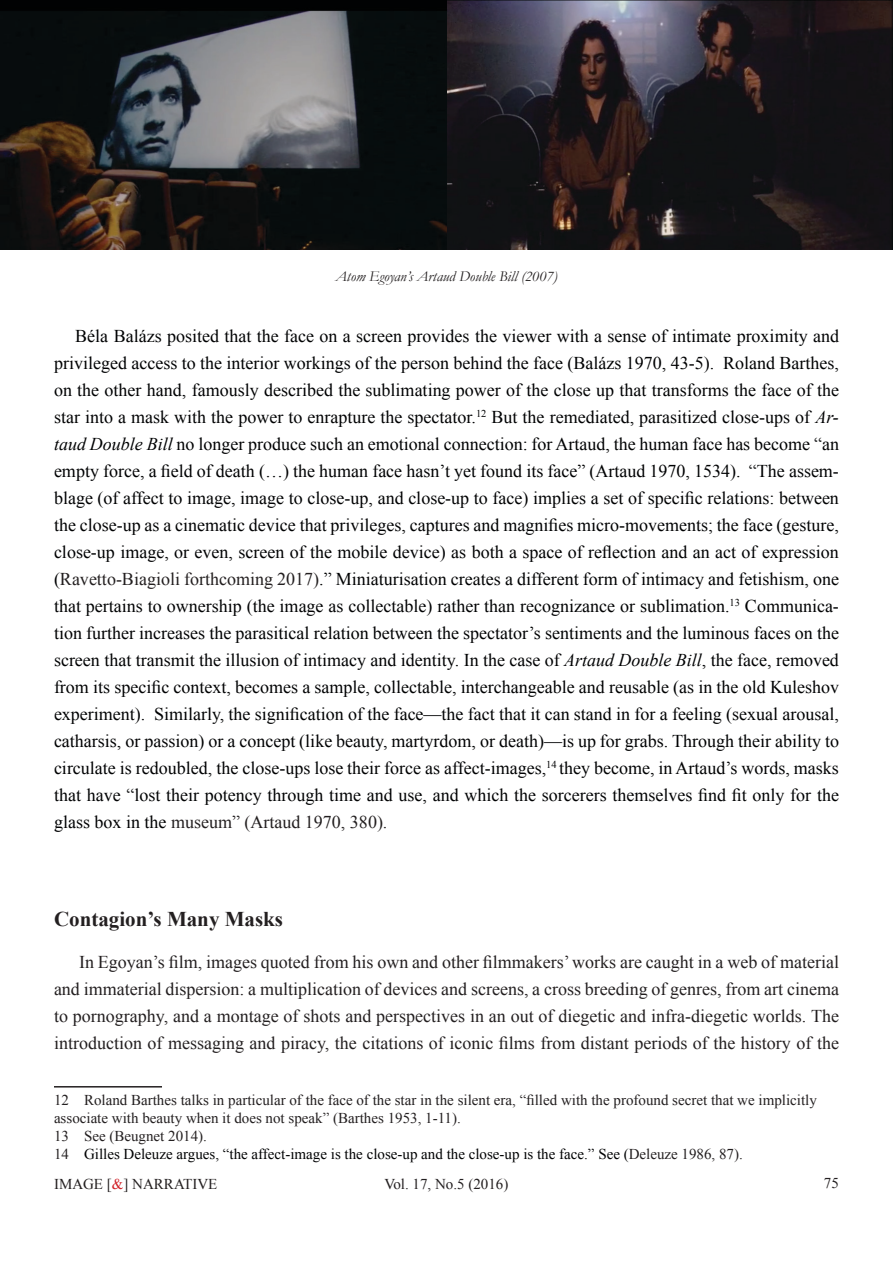
<style>
.page{position:relative;width:893px;height:1263px;background:#fff}
.page>*{position:absolute;margin:0;border:0;box-sizing:border-box;transform-origin:0 0}
.Subtitle{font:700 21px "Times New Roman";color:#231f20}
.Body_Text{font:18px/27px "Times New Roman";color:#010203;text-align:justify}
.Body_Text-2{font:18px/27px "Times New Roman";color:#231f20;text-align:justify}
.Footnotes{font:15px/18px "Times New Roman";color:#231f20}
.Footnotes-2{font:15px "Times New Roman";color:#010203}
.Illustration{font:italic 15px "Garamond";color:#231f20}
.s1{font-style:italic}
.s2{color:#231f20}
.s3{color:#d2232a}
</style>
<div class="page">
<hr style="left:54px;top:1086px;width:108px;height:1px;background:#231f20">
<img style="left:446px;top:0;width:447px;height:250px">
<img style="left:0;top:0;width:446px;height:250px">
<p class="Illustration" style="left:336px;top:266px;width:223px">Atom Egoyan’s Artaud Double Bill (2007)</p>
<p class="Body_Text" style="left:54px;top:322px;width:786px;text-indent:21px">Béla Balázs posited that the face on a screen provides the viewer with a sense of intimate proximity and privileged access to the interior workings of the person behind the face (Balázs 1970, 43-5). Roland Barthes, on the other hand, famously described the sublimating power of the close up that transforms the face of the star into a mask with the power to enrapture the spectator.<sup>12</sup> But the remediated, parasitized close-ups of <span class="s1">Ar&shy;taud Double Bill</span> no longer produce such an emotional connection: for Artaud, the human face has become “an empty force, a field of death (…) the human face hasn’t yet found its face” (Artaud 1970, 1534). “The assem&shy;blage (of affect to image, image to close-up, and close-up to face) implies a set of specific relations: between the close-up as a cinematic device that privileges, captures and magnifies micro-movements; the face (gesture, close-up image, or even, screen of the mobile device) as both a space of reflection and an act of expression (<span class="s2">Ravetto-Biagioli forthcoming 2017)</span>.” Miniaturisation creates a different form of intimacy and fetishism, one that pertains to ownership (the image as collectable) rather than recognizance or sublimation.<sup>13</sup> Communica&shy;tion further increases the parasitical relation between the spectator’s sentiments and the luminous faces on the screen that transmit the illusion of intimacy and identity. In the case of <span class="s1">Artaud Double Bill</span>, the face, removed from its specific context, becomes a sample, collectable, interchangeable and reusable (as in the old Kuleshov experiment). Similarly, the signification of the face—the fact that it can stand in for a feeling (sexual arousal, catharsis, or passion) or a concept (like beauty, martyrdom, or death)—is up for grabs. Through their ability to circulate is redoubled, the close-ups lose their force as affect-images,<sup>14</sup> they become, in Artaud’s words, masks that have “lost their potency through time and use, and which the sorcerers themselves find fit only for the glass box in the <span class="s2">museum” (Artaud 1970, 380).</span></p>
<p class="Subtitle" style="left:54px;top:904px;width:231px">Contagion’s Many Masks</p>
<p class="Body_Text-2" style="left:54px;top:948px;width:786px;text-indent:25px">In Egoyan’s film, images quoted from his own and other filmmakers’ works are caught in a web of material and immaterial dispersion: a multiplication of devices and screens, a cross breeding of genres, from art cinema to pornography, and a montage of shots and perspectives in an out of diegetic and infra-diegetic worlds. The introduction of messaging and piracy, the citations of iconic films from distant periods of the history of the</p>
<p class="Footnotes" style="left:54px;top:1090px;width:764px">12 Roland Barthes talks in particular of the face of the star in the silent era, “filled with the profound secret that we implicitly associate with beauty when it does not speak” (Barthes 1953, 1-11).</p>
<p class="Footnotes" style="left:54px;top:1126px;width:154px">13 See (Beugnet 2014).</p>
<p class="Footnotes-2" style="left:54px;top:1144px;width:690px"><span class="s2">14</span> Gilles Deleuze argues, “the affect-image is the close-up and the close-up is the face.” See (<span class="s2">Deleuze 1986, 87).</span></p>
<p class="Footnotes" style="left:54px;top:1175px;width:165px">IMAGE [<span class="s3">&amp;</span>] NARRATIVE</p>
<p class="Footnotes" style="left:385px;top:1175px;width:125px">Vol. 17, No.5 (2016)</p>
<p class="Footnotes" style="left:824px;top:1173px;width:16px">75</p>
</div>
